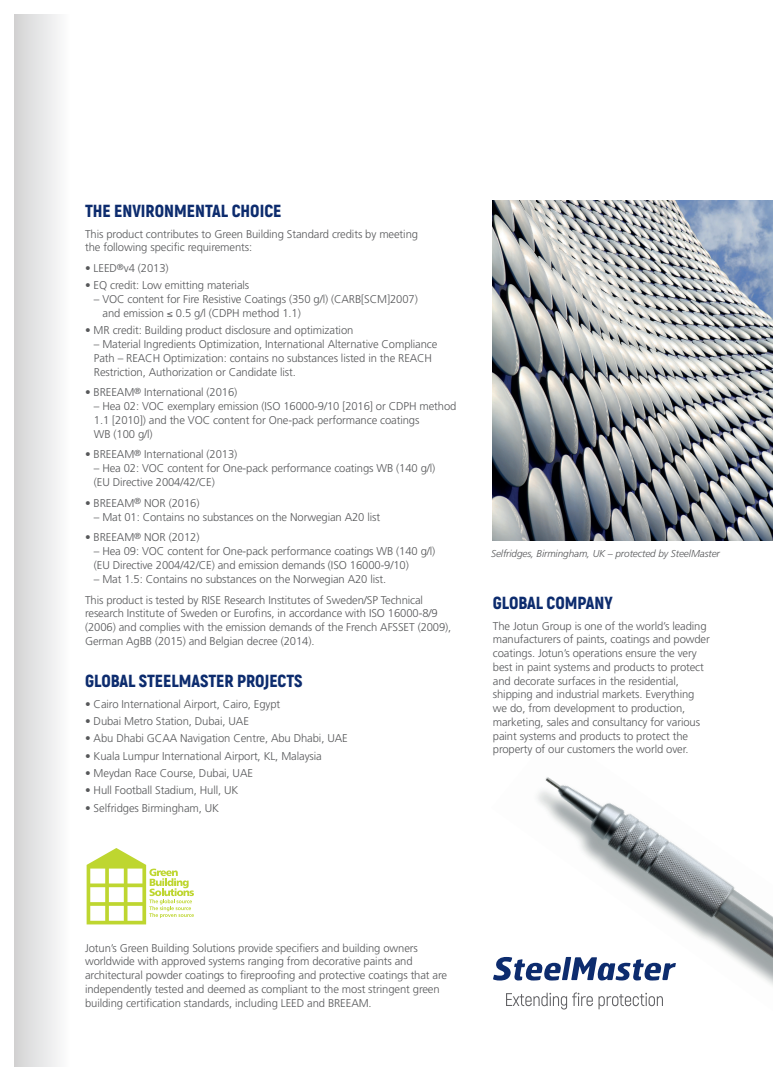
<style>
.page{position:relative;width:773px;height:1081px;background:#fff}
.page>*{position:absolute;margin:0;border:0;box-sizing:border-box;transform-origin:0 0}
.t1{font:900 17.5px "Akrobat";color:#0d2c6e}
.t2{font:300 11.25px/13.8px "Frutiger";letter-spacing:-.01em;color:#57585a}
.t3{font:italic 300 10px "Frutiger";letter-spacing:-.01em;color:#57585a}
</style>
<div class="page">
<img style="left:495px;top:777px;width:277px;height:233px">
<img style="left:493px;top:200px;width:279px;height:340px">
<svg style="left:506px;top:992px;width:157px;height:17px"></svg>
<svg style="left:493px;top:957px;width:182px;height:23px"></svg>
<div style="left:14px;top:14px;width:56px;height:1053px;background:linear-gradient(to right,#d3d3d3,#fcfdfd)"></div>
<svg style="left:87px;top:848px;width:107px;height:76px"></svg>
<h1 class="t1" style="left:85px;top:199px;width:198px">THE ENVIRONMENTAL CHOICE</h1>
<p class="t2" style="left:85px;top:227px;width:334px">This product contributes to Green Building Standard credits by meeting the following specific requirements:</p>
<p class="t2" style="left:85px;top:261px;width:85px">• LEED<sup>®</sup>v4 (2013)</p>
<p class="t2" style="left:85px;top:279px;width:166px">• EQ credit: Low emitting materials</p>
<p class="t2" style="left:103px;top:292px;width:316px;text-indent:-9px">– VOC content for Fire Resistive Coatings (350 g/l) (CARB[SCM]2007) and emission ≤ 0.5 g/l (CDPH method 1.1)</p>
<p class="t2" style="left:85px;top:323px;width:270px">• MR credit: Building product disclosure and optimization</p>
<p class="t2" style="left:94px;top:337px;width:345px">– Material Ingredients Optimization, International Alternative Compliance<br>Path – REACH Optimization: contains no substances listed in the REACH<br>Restriction, Authorization or Candidate list.</p>
<p class="t2" style="left:85px;top:385px;width:154px">• BREEAM<sup>®</sup> International (2016)</p>
<p class="t2" style="left:94px;top:399px;width:364px">– Hea 02: VOC exemplary emission (ISO 16000-9/10 [2016] or CDPH method<br>1.1 [2010]) and the VOC content for One-pack performance coatings<br>WB (100 g/l)</p>
<p class="t2" style="left:85px;top:448px;width:154px">• BREEAM<sup>®</sup> International (2013)</p>
<p class="t2" style="left:94px;top:461px;width:343px">– Hea 02: VOC content for One-pack performance coatings WB (140 g/l) (EU Directive 2004/42/CE)</p>
<p class="t2" style="left:85px;top:496px;width:116px">• BREEAM<sup>®</sup> NOR (2016)</p>
<p class="t2" style="left:94px;top:510px;width:288px">– Mat 01: Contains no substances on the Norwegian A20 list</p>
<p class="t2" style="left:85px;top:530px;width:116px">• BREEAM<sup>®</sup> NOR (2012)</p>
<p class="t2" style="left:94px;top:544px;width:343px">– Hea 09: VOC content for One-pack performance coatings WB (140 g/l) (EU Directive 2004/42/CE) and emission demands (ISO 16000-9/10)</p>
<p class="t2" style="left:85px;top:568px;width:339px;line-height:20.9px;text-indent:9px">– Mat 1.5: Contains no substances on the Norwegian A20 list.<br>This product is tested by RISE Research Institutes of Sweden/SP Technical</p>
<p class="t2" style="left:85px;top:606px;width:368px">research Institute of Sweden or Eurofins, in accordance with ISO 16000-8/9 (2006) and complies with the emission demands of the French AFSSET (2009),<br>German AgBB (2015) and Belgian decree (2014).</p>
<h1 class="t1" style="left:85px;top:669px;width:219px">GLOBAL STEELMASTER PROJECTS</h1>
<p class="t2" style="left:85px;top:697px;width:197px">• Cairo International Airport, Cairo, Egypt</p>
<p class="t2" style="left:85px;top:714px;width:165px">• Dubai Metro Station, Dubai, UAE</p>
<p class="t2" style="left:85px;top:732px;width:264px">• Abu Dhabi GCAA Navigation Centre, Abu Dhabi, UAE</p>
<p class="t2" style="left:85px;top:749px;width:238px">• Kuala Lumpur International Airport, KL, Malaysia</p>
<p class="t2" style="left:85px;top:766px;width:169px">• Meydan Race Course, Dubai, UAE</p>
<p class="t2" style="left:85px;top:783px;width:155px">• Hull Football Stadium, Hull, UK</p>
<p class="t2" style="left:85px;top:801px;width:135px">• Selfridges Birmingham, UK</p>
<p class="t3" style="left:491px;top:548px;width:230px">Selfridges, Birmingham, UK – protected by SteelMaster</p>
<h1 class="t1" style="left:493px;top:591px;width:121px">GLOBAL COMPANY</h1>
<p class="t2" style="left:493px;top:619px;width:218px">The Jotun Group is one of the world’s leading manufacturers of paints, coatings and powder coatings. Jotun’s operations ensure the very best in paint systems and products to protect and decorate surfaces in the residential, shipping and industrial markets. Everything we do, from development to production, marketing, sales and consultancy for various paint systems and products to protect the property of our customers the world over.</p>
<p class="t2" style="left:85px;top:941px;width:363px">Jotun’s Green Building Solutions provide specifiers and building owners worldwide with approved systems ranging from decorative paints and architectural powder coatings to fireproofing and protective coatings that are independently tested and deemed as compliant to the most stringent green building certification standards, including LEED and BREEAM.</p>
</div>
